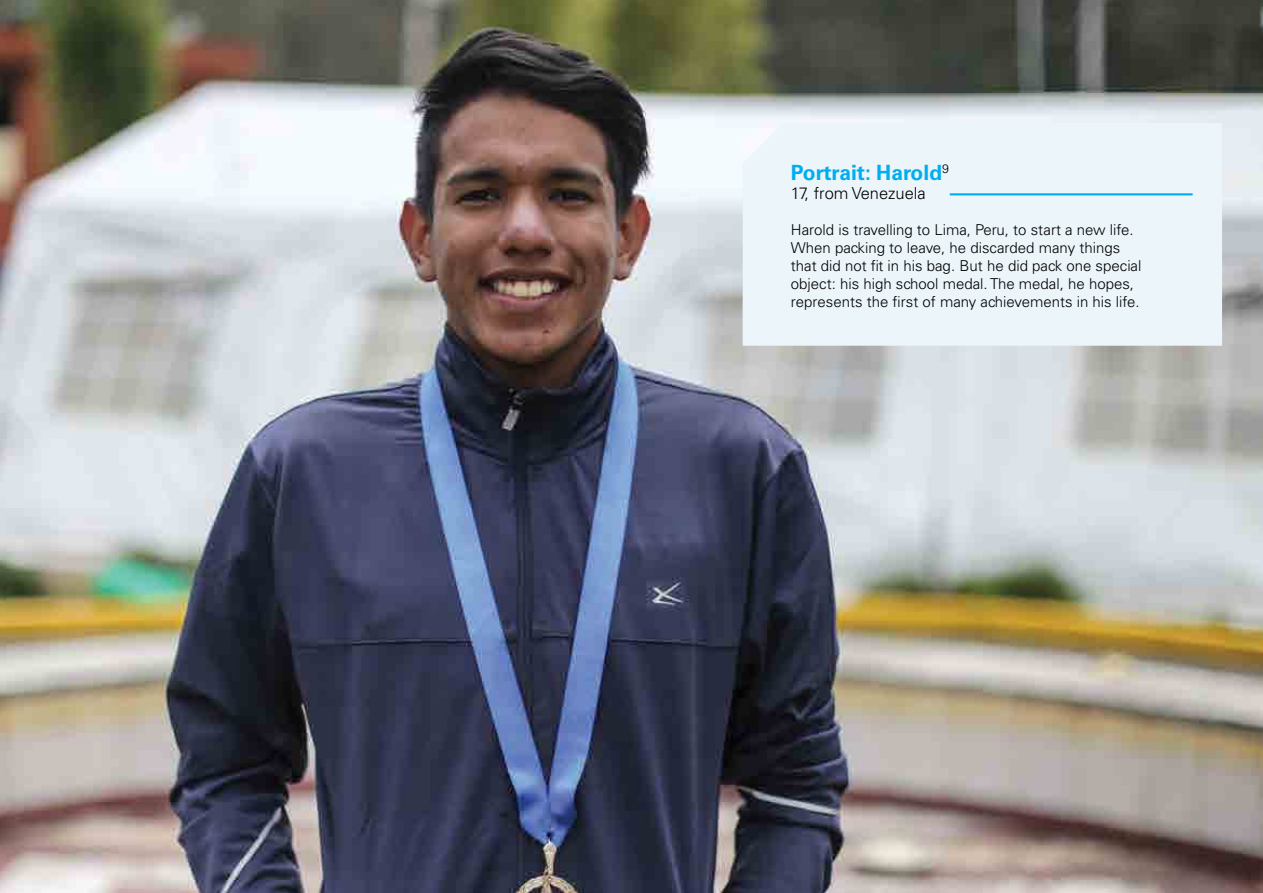
<style>
.page{position:relative;width:1263px;height:893px;background:#fff}
.page>*{position:absolute;margin:0;border:0;box-sizing:border-box;transform-origin:0 0}
.t1{font:700 21px "Univers LT Std";color:#00aeef}
.t2{font:300 16.5px "Univers LT Std";color:#000}
.t3{font:300 15px/18px "Univers LT Std";color:#000}
</style>
<div class="page">
<img style="left:0;top:0;width:1263px;height:893px">
<div style="left:743px;top:123px;width:479px;height:223px;background:#ebf5fa"></div>
<hr style="left:950px;top:193px;width:242px;height:2px;background:#00aeef">
<h1 class="t1" style="left:791px;top:160px;width:160px">Portrait: Harold<sup>9</sup></h1>
<p class="t2" style="left:791px;top:184px;width:137px">17, from Venezuela</p>
<p class="t3" style="left:791px;top:220px;width:352px">Harold is travelling to Lima, Peru, to start a new life.<br>When packing to leave, he discarded many things that did not fit in his bag. But he did pack one special object: his high school medal. The medal, he hopes, represents the first of many achievements in his life.</p>
</div>
